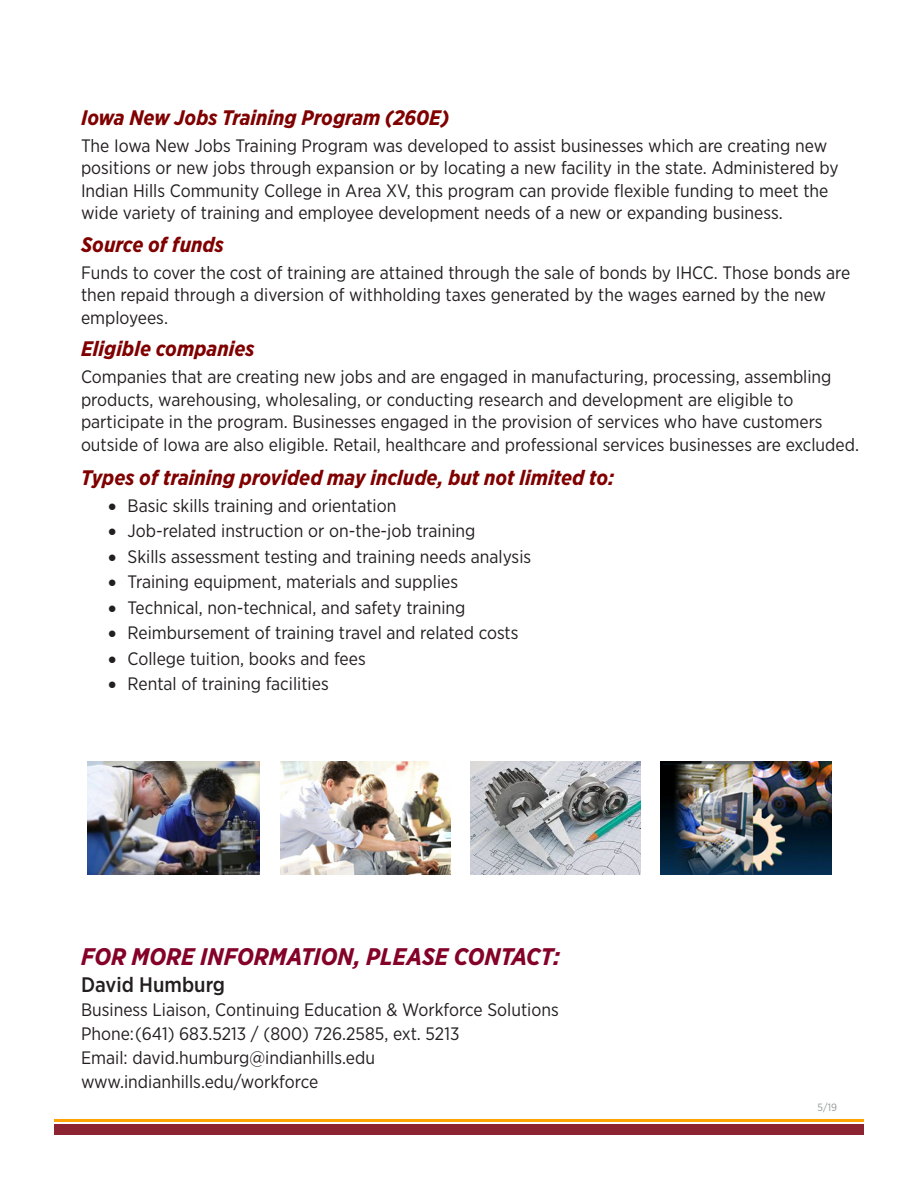
<style>
.page{position:relative;width:918px;height:1188px;background:#fff}
.page>*{position:absolute;margin:0;border:0;box-sizing:border-box;transform-origin:0 0}
.heading_6{font:italic 700 24px "Gotham Narrow";color:#840128}
.t1{font:italic 700 21px "Gotham Narrow";color:#800000}
.t2{font:500 21px "Gotham Narrow";color:#231f20}
.t3{font:18px/22.5px "Gotham Narrow";color:#231f20}
.t4{font:10.5px "Gotham Narrow";color:#939598}
</style>
<div class="page">
<div style="left:54px;top:1124px;width:810px;height:11px;background:#8d2431"></div>
<hr style="left:54px;top:1119px;width:810px;height:3px;background:#ffa300">
<img style="left:88px;top:761px;width:171px;height:114px">
<img style="left:471px;top:762px;width:169px;height:112px">
<img style="left:280px;top:762px;width:170px;height:113px">
<img style="left:660px;top:761px;width:171px;height:114px">
<p class="t1" style="left:81px;top:104px;width:370px">Iowa New Jobs Training Program (260E)</p>
<p class="t3" style="left:81px;top:134px;width:759px">The Iowa New Jobs Training Program was developed to assist businesses which are creating new positions or new jobs through expansion or by locating a new facility in the state. Administered by Indian Hills Community College in Area XV, this program can provide flexible funding to meet the wide variety of training and employee development needs of a new or expanding business.</p>
<p class="t1" style="left:81px;top:231px;width:144px">Source of funds</p>
<p class="t3" style="left:81px;top:261px;width:771px">Funds to cover the cost of training are attained through the sale of bonds by IHCC. Those bonds are then repaid through a diversion of withholding taxes generated by the wages earned by the new employees.</p>
<p class="t1" style="left:81px;top:335px;width:175px">Eligible companies</p>
<p class="t3" style="left:81px;top:365px;width:780px">Companies that are creating new jobs and are engaged in manufacturing, processing, assembling products, warehousing, wholesaling, or conducting research and development are eligible to participate in the program. Businesses engaged in the provision of services who have customers outside of Iowa are also eligible. Retail, healthcare and professional services businesses are excluded.</p>
<p class="t1" style="left:81px;top:464px;width:535px">Types of training provided may include, but not limited to:</p>
<p class="t3" style="left:108px;top:494px;width:290px">• Basic skills training and orientation</p>
<p class="t3" style="left:108px;top:519px;width:369px">• Job-related instruction or on-the-job training</p>
<p class="t3" style="left:108px;top:545px;width:425px">• Skills assessment testing and training needs analysis</p>
<p class="t3" style="left:108px;top:570px;width:352px">• Training equipment, materials and supplies</p>
<p class="t3" style="left:108px;top:596px;width:359px">• Technical, non-technical, and safety training</p>
<p class="t3" style="left:108px;top:621px;width:412px">• Reimbursement of training travel and related costs</p>
<p class="t3" style="left:108px;top:647px;width:259px">• College tuition, books and fees</p>
<p class="t3" style="left:108px;top:672px;width:222px">• Rental of training facilities</p>
<p class="heading_6" style="left:81px;top:941px;width:481px">FOR MORE INFORMATION, PLEASE CONTACT:</p>
<p class="t2" style="left:81px;top:971px;width:146px">David Humburg</p>
<p class="t3" style="left:81px;top:998px;width:479px">Business Liaison, Continuing Education &amp; Workforce Solutions</p>
<p class="t3" style="left:81px;top:1022px;width:380px">Phone:(641) 683.5213 / (800) 726.2585, ext. 5213</p>
<p class="t3" style="left:81px;top:1046px;width:296px">Email: david.humburg@indianhills.edu</p>
<p class="t3" style="left:81px;top:1070px;width:239px">www.indianhills.edu/workforce</p>
<p class="t4" style="left:818px;top:1101px;width:21px">5/19</p>
</div>
